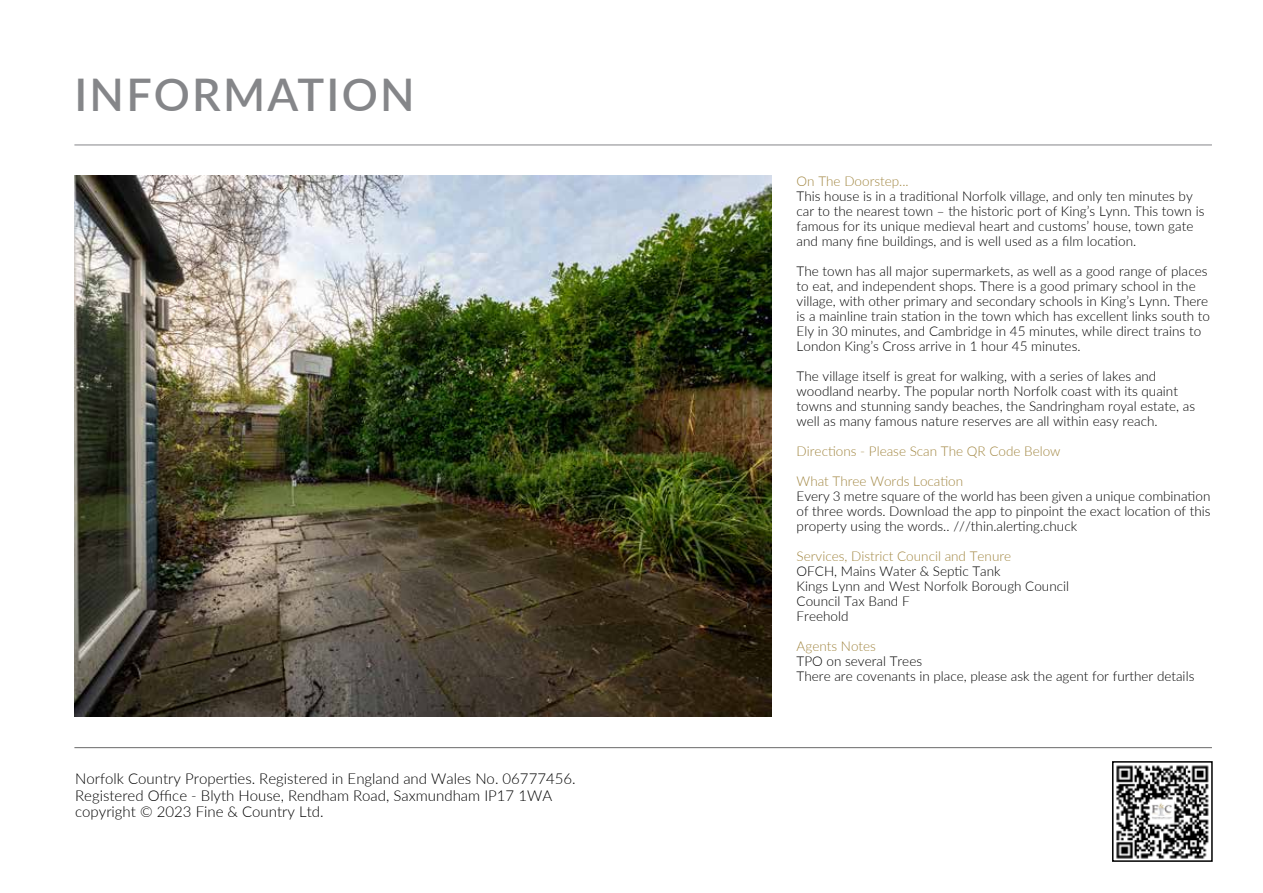
<style>
.page{position:relative;width:1263px;height:893px;background:#fff}
.page>*{position:absolute;margin:0;border:0;box-sizing:border-box;transform-origin:0 0}
.t1{font:600 45px "Lato";letter-spacing:.05em;color:#858689}
.t2{font:300 15px/16.5px "Lato";color:#000}
.t3{font:300 13.5px/15px "Lato";color:#000}
.t4{font:300 13.5px "Lato";color:#a18641}
.t5{font:300 13.5px "Lato";color:#a18642}
</style>
<div class="page">
<hr style="left:74px;top:747px;width:1138px;height:1px;background:#000">
<hr style="left:74px;top:145px;width:1138px;height:1px;background:#858689">
<img style="left:74px;top:175px;width:697px;height:541px">
<img style="left:1116px;top:765px;width:93px;height:94px">
<div style="left:1112px;top:761px;width:101px;height:101px;border:2px solid #000"></div>
<h1 class="t1" style="left:74px;top:62px;width:342px">INFORMATION</h1>
<p class="t2" style="left:75px;top:770px;width:502px">Norfolk Country Properties. Registered in England and Wales No. 06777456.<br>Registered Office - Blyth House, Rendham Road, Saxmundham IP17 1WA copyright © 2023 Fine &amp; Country Ltd.</p>
<p class="t4" style="left:797px;top:172px;width:114px">On The Doorstep...</p>
<p class="t3" style="left:797px;top:188px;width:409px">This house is in a traditional Norfolk village, and only ten minutes by car to the nearest town – the historic port of King’s Lynn. This town is famous for its unique medieval heart and customs’ house, town gate and many fine buildings, and is well used as a film location.</p>
<p class="t3" style="left:797px;top:263px;width:415px">The town has all major supermarkets, as well as a good range of places to eat, and independent shops. There is a good primary school in the village, with other primary and secondary schools in King’s Lynn. There is a mainline train station in the town which has excellent links south to Ely in 30 minutes, and Cambridge in 45 minutes, while direct trains to London King’s Cross arrive in 1 hour 45 minutes.</p>
<p class="t3" style="left:797px;top:368px;width:400px">The village itself is great for walking, with a series of lakes and woodland nearby. The popular north Norfolk coast with its quaint towns and stunning sandy beaches, the Sandringham royal estate, as well as many famous nature reserves are all within easy reach.</p>
<p class="t4" style="left:797px;top:442px;width:265px">Directions - Please Scan The QR Code Below</p>
<p class="t5" style="left:797px;top:472px;width:168px">What Three Words Location</p>
<p class="t3" style="left:797px;top:488px;width:415px;text-align:justify">Every 3 metre square of the world has been given a unique combination of three words. Download the app to pinpoint the exact location of this property using the words.. ///thin.alerting.chuck</p>
<p class="t4" style="left:797px;top:547px;width:216px">Services, District Council and Tenure</p>
<p class="t3" style="left:797px;top:563px;width:274px">OFCH, Mains Water &amp; Septic Tank<br>Kings Lynn and West Norfolk Borough Council<br>Council Tax Band F<br>Freehold</p>
<p class="t5" style="left:797px;top:637px;width:81px">Agents Notes</p>
<p class="t3" style="left:797px;top:653px;width:399px">TPO on several Trees<br>There are covenants in place, please ask the agent for further details</p>
</div>
